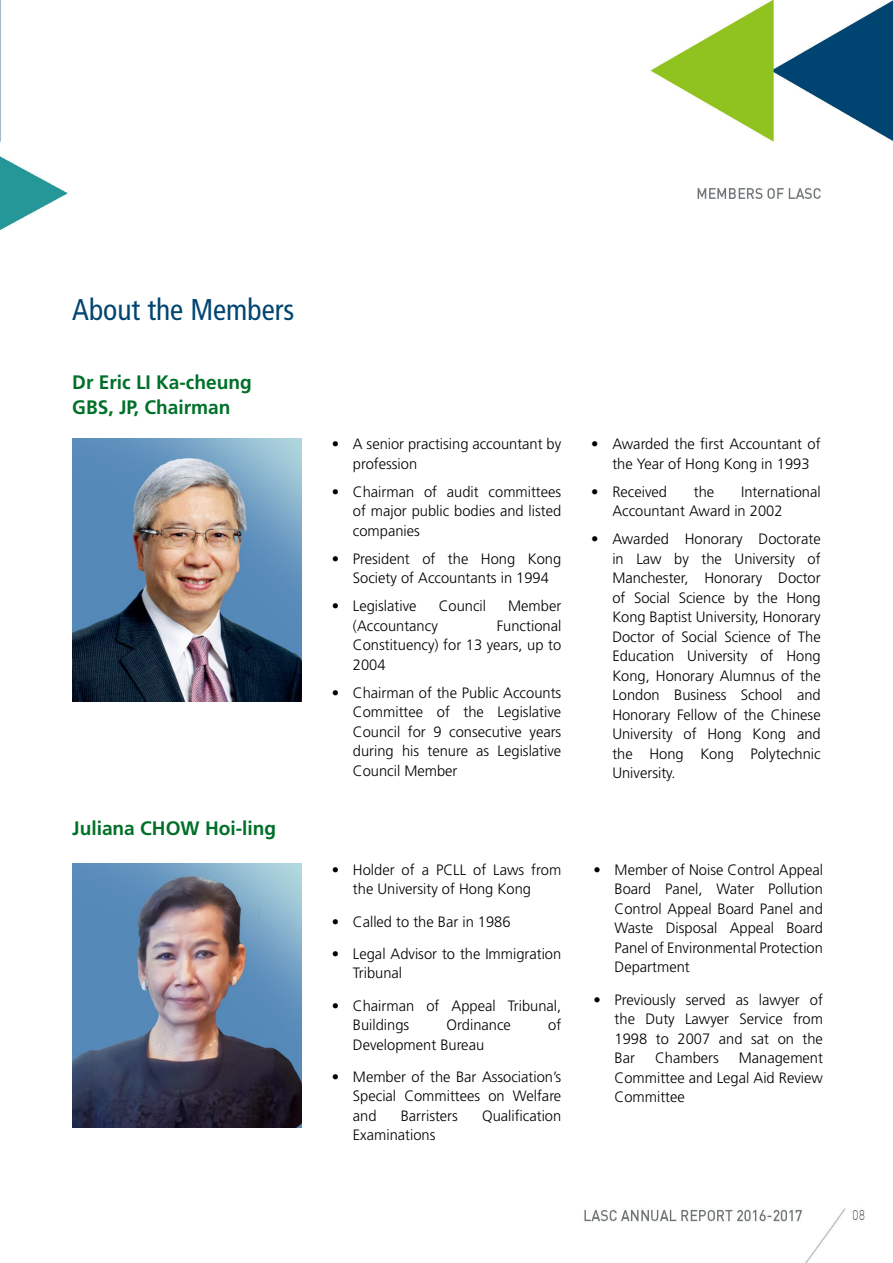
<style>
.page{position:relative;width:893px;height:1263px;background:#fff}
.page>*{position:absolute;margin:0;border:0;box-sizing:border-box;transform-origin:0 0}
.t1{font:condensed 30px "Frutiger";color:#004572}
.t2{font:700 19.5px/25.5px "Frutiger";color:#007029}
.t3{font:300 15px/19.5px "Frutiger";color:#000;text-align:justify}
</style>
<div class="page">
<img style="left:0;top:0;width:893px;height:1263px">
<img style="left:72px;top:438px;width:230px;height:264px">
<img style="left:72px;top:864px;width:230px;height:263px">
<h3 class="t1" style="left:72px;top:292px;width:224px">About the Members</h3>
<p class="t2" style="left:72px;top:369px;width:181px">Dr Eric LI Ka-cheung<br>GBS, JP, Chairman</p>
<p class="t2" style="left:72px;top:816px;width:205px">Juliana CHOW Hoi-ling</p>
<p class="t3" style="left:353px;top:434px;width:210px;text-indent:-21px">• A senior practising accountant by profession</p>
<p class="t3" style="left:353px;top:482px;width:210px;text-indent:-21px">• Chairman of audit committees of major public bodies and listed companies</p>
<p class="t3" style="left:332px;top:549px;width:231px;text-align:center">• President of the Hong Kong<br>Society of Accountants in 1994</p>
<p class="t3" style="left:332px;top:597px;width:86px">• Legislative</p>
<p class="t3" style="left:439px;top:597px;width:49px">Council</p>
<p class="t3" style="left:508px;top:597px;width:55px">Member</p>
<p class="t3" style="left:353px;top:616px;width:86px">(Accountancy</p>
<p class="t3" style="left:353px;top:616px;width:210px;text-indent:144px">Functional Constituency) for 13 years, up to 2004</p>
<p class="t3" style="left:353px;top:683px;width:210px;text-indent:-21px">• Chairman of the Public Accounts Committee of the Legislative Council for 9 consecutive years during his tenure as Legislative Council Member</p>
<p class="t3" style="left:612px;top:434px;width:210px;text-indent:-21px">• Awarded the first Accountant of the Year of Hong Kong in 1993</p>
<p class="t3" style="left:591px;top:482px;width:77px">• Received</p>
<p class="t3" style="left:694px;top:482px;width:22px">the</p>
<p class="t3" style="left:612px;top:482px;width:210px;text-indent:129px">International<br>Accountant Award in 2002</p>
<p class="t3" style="left:612px;top:530px;width:210px;text-indent:-21px">• Awarded Honorary Doctorate in Law by the University of Manchester, Honorary Doctor of Social Science by the Hong Kong Baptist University, Honorary Doctor of Social Science of The Education University of Hong Kong, Honorary Alumnus of the London Business School and Honorary Fellow of the Chinese University of Hong Kong and the Hong Kong Polytechnic University.</p>
<p class="t3" style="left:332px;top:860px;width:231px;text-align:center">• Holder of a PCLL of Laws from the University of Hong Kong</p>
<p class="t3" style="left:332px;top:912px;width:180px">• Called to the Bar in 1986</p>
<p class="t3" style="left:353px;top:944px;width:210px;text-indent:-21px">• Legal Advisor to the Immigration<br>Tribunal</p>
<p class="t3" style="left:353px;top:996px;width:210px;text-indent:-21px">• Chairman of Appeal Tribunal,<br>Buildings</p>
<p class="t3" style="left:447px;top:1015px;width:66px">Ordinance</p>
<p class="t3" style="left:548px;top:1015px;width:15px">of</p>
<p class="t3" style="left:353px;top:1035px;width:133px">Development Bureau</p>
<p class="t3" style="left:353px;top:1067px;width:210px;text-indent:-21px">• Member of the Bar Association’s Special Committees on Welfare and</p>
<p class="t3" style="left:401px;top:1106px;width:59px">Barristers</p>
<p class="t3" style="left:482px;top:1106px;width:81px">Qualification</p>
<p class="t3" style="left:353px;top:1126px;width:84px">Examinations</p>
<p class="t3" style="left:615px;top:860px;width:210px;text-indent:-21px">• Member of Noise Control Appeal Board Panel, Water Pollution Control Appeal Board Panel and Waste Disposal Appeal Board Panel of Environmental Protection Department</p>
<p class="t3" style="left:615px;top:990px;width:210px;text-indent:-21px">• Previously served as lawyer of the Duty Lawyer Service from 1998 to 2007 and sat on the Bar</p>
<p class="t3" style="left:655px;top:1048px;width:65px">Chambers</p>
<p class="t3" style="left:615px;top:1048px;width:210px;text-indent:124px">Management Committee and Legal Aid Review Committee</p>
</div>
